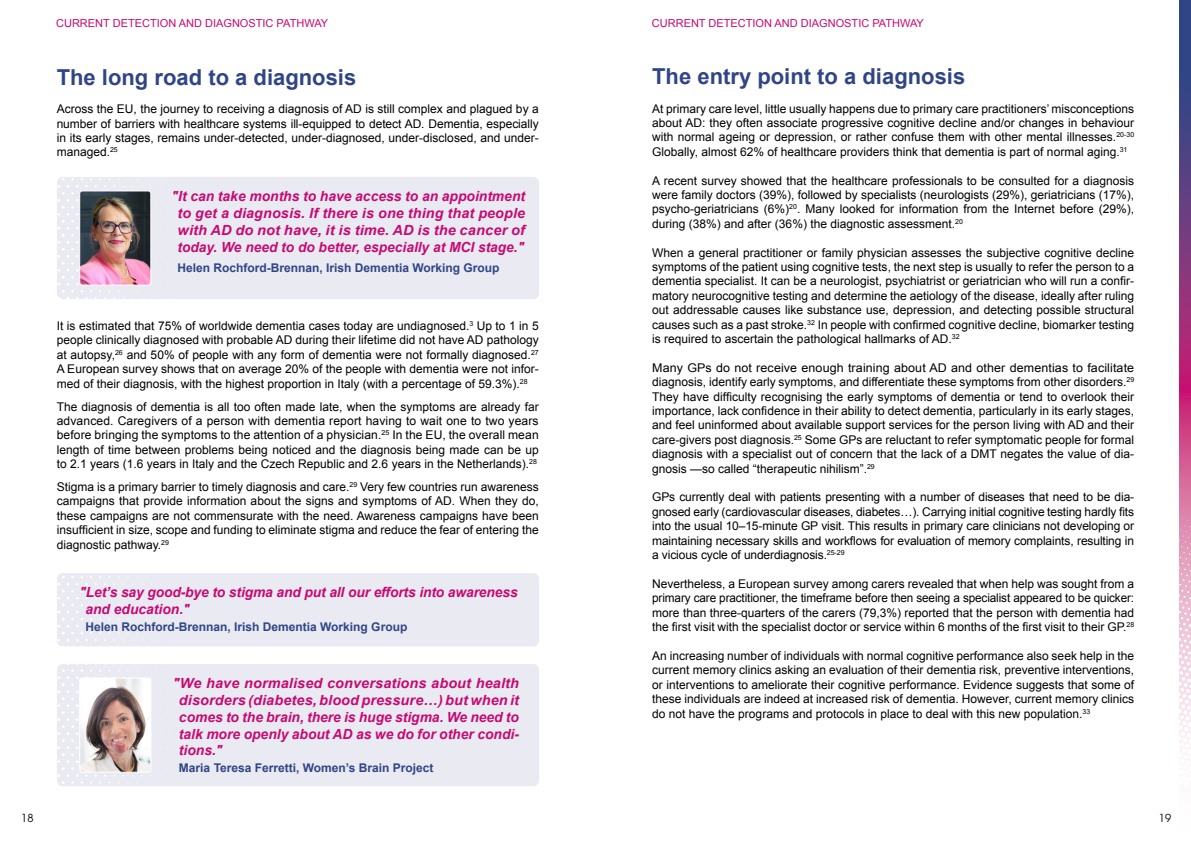
<style>
.page{position:relative;width:1191px;height:842px;background:#fff}
.page>*{position:absolute;margin:0;border:0;box-sizing:border-box;transform-origin:0 0}
.t1{font:700 22px "Arial";color:#304585}
.t2{font:italic 700 14px/16.8px "Arial";color:#c70a72;text-align:center}
.t3{font:12px/14.4px "Arial";color:#000;text-align:justify}
.t4{font:12px/14.4px "Arial";color:#000;text-align:justify;scale:1.04 1}
.t5{font:700 12px "Arial";color:#304585}
.t6{font:11px "Arial";color:#c70a72}
.t7{font:11px "ITC Avant Garde Pro";color:#000}
</style>
<div class="page">
<svg style="left:1179px;top:0;width:12px;height:499px;background:#7f3d81"></svg>
<svg style="left:1179px;top:499px;width:12px;height:265px"></svg>
<div style="left:57px;top:177px;width:482px;height:122px;background:#eaeaf3;border-radius:6px"></div>
<svg style="left:57px;top:178px;width:104px;height:121px"></svg>
<img style="left:81px;top:191px;width:70px;height:94px">
<div style="left:79px;top:191px;width:72px;height:94px;border:1px solid #fff;border-radius:2px"></div>
<div style="left:57px;top:664px;width:482px;height:122px;background:#eaeaf3;border-radius:6px"></div>
<svg style="left:57px;top:664px;width:104px;height:120px"></svg>
<img style="left:81px;top:678px;width:70px;height:94px">
<div style="left:79px;top:678px;width:72px;height:94px;border:1px solid #fff;border-radius:2px"></div>
<div style="left:57px;top:573px;width:482px;height:73px;background:#eaeaf3;border-radius:6px"></div>
<svg style="left:57px;top:573px;width:90px;height:72px"></svg>
<p class="t6" style="left:56px;top:16px;width:273px">CURRENT DETECTION AND DIAGNOSTIC PATHWAY</p>
<p class="t6" style="left:652px;top:16px;width:273px">CURRENT DETECTION AND DIAGNOSTIC PATHWAY</p>
<h1 class="t1" style="left:57px;top:62px;width:301px">The long road to a diagnosis</h1>
<p class="t3" style="left:57px;top:102px;width:483px">Across the EU, the journey to receiving a diagnosis of AD is still complex and plagued by a number of barriers with healthcare systems ill-equipped to detect AD. Dementia, especially in its early stages, remains under-detected, under-diagnosed, under-disclosed, and under&shy;managed.<sup>25</sup></p>
<p class="t2" style="left:171px;top:188px;width:355px">"It can take months to have access to an appointment to get a diagnosis. If there is one thing that people with AD do not have, it is time. AD is the cancer of today. We need to do better, especially at MCI stage."</p>
<p class="t5" style="left:177px;top:260px;width:323px">Helen Rochford-Brennan, Irish Dementia Working Group</p>
<p class="t3" style="left:57px;top:319px;width:483px">It is estimated that 75% of worldwide dementia cases today are undiagnosed.<sup>3</sup> Up to 1 in 5 people clinically diagnosed with probable AD during their lifetime did not have AD pathology at autopsy,<sup>26</sup> and 50% of people with any form of dementia were not formally diagnosed.<sup>27<br></sup>A European survey shows that on average 20% of the people with dementia were not infor&shy;med of their diagnosis, with the highest proportion in Italy (with a percentage of 59.3%).<sup>28</sup></p>
<p class="t3" style="left:57px;top:399px;width:483px">The diagnosis of dementia is all too often made late, when the symptoms are already far advanced. Caregivers of a person with dementia report having to wait one to two years before bringing the symptoms to the attention of a physician.<sup>25</sup> In the EU, the overall mean length of time between problems being noticed and the diagnosis being made can be up to 2.1 years (1.6 years in Italy and the Czech Republic and 2.6 years in the Netherlands).<sup>28</sup></p>
<p class="t3" style="left:57px;top:480px;width:483px">Stigma is a primary barrier to timely diagnosis and care.<sup>29</sup> Very few countries run awareness campaigns that provide information about the signs and symptoms of AD. When they do, these campaigns are not commensurate with the need. Awareness campaigns have been insufficient in size, scope and funding to eliminate stigma and reduce the fear of entering the diagnostic pathway.<sup>29</sup></p>
<p class="t2" style="left:85px;top:585px;width:434px;text-align:left;text-indent:-6px">"Let’s say good-bye to stigma and put all our efforts into awareness and education."</p>
<p class="t5" style="left:85px;top:619px;width:323px">Helen Rochford-Brennan, Irish Dementia Working Group</p>
<p class="t2" style="left:179px;top:675px;width:341px;text-align:justify;text-indent:-6px">"We have normalised conversations about health disorders (diabetes, blood pressure…) but when it comes to the brain, there is huge stigma. We need to talk more openly about AD as we do for other condi&shy;tions."</p>
<p class="t5" style="left:179px;top:760px;width:256px">Maria Teresa Ferretti, Women’s Brain Project</p>
<h1 class="t1" style="left:652px;top:62px;width:314px">The entry point to a diagnosis</h1>
<p class="t3" style="left:652px;top:101px;width:483px">At primary care level, little usually happens due to primary care practitioners’ misconceptions about AD: they often associate progressive cognitive decline and/or changes in behaviour with normal ageing or depression, or rather confuse them with other mental illnesses.<sup>20-30<br></sup>Globally, almost 62% of healthcare providers think that dementia is part of normal aging.<sup>31</sup></p>
<p class="t3" style="left:652px;top:173px;width:483px">A recent survey showed that the healthcare professionals to be consulted for a diagnosis were family doctors (39%), followed by specialists (neurologists (29%), geriatricians (17%), psycho-geriatricians (6%)<sup>20</sup>. Many looked for information from the Internet before (29%), during (38%) and after (36%) the diagnostic assessment.<sup>20</sup></p>
<p class="t3" style="left:652px;top:245px;width:483px">When a general practitioner or family physician assesses the subjective cognitive decline symptoms of the patient using cognitive tests, the next step is usually to refer the person to a dementia specialist. It can be a neurologist, psychiatrist or geriatrician who will run a confir&shy;matory neurocognitive testing and determine the aetiology of the disease, ideally after ruling out addressable causes like substance use, depression, and detecting possible structural causes such as a past stroke.<sup>32</sup> In people with confirmed cognitive decline, biomarker testing is required to ascertain the pathological hallmarks of AD.<sup>32</sup></p>
<p class="t4" style="left:652px;top:361px;width:465px">Many GPs do not receive enough training about AD and other dementias to facilitate diagnosis, identify early symptoms, and differentiate these symptoms from other disorders.<sup>29<br></sup>They have difficulty recognising the early symptoms of dementia or tend to overlook their importance, lack confidence in their ability to detect dementia, particularly in its early stages, and feel uninformed about available support services for the person living with AD and their care-givers post diagnosis.<sup>25</sup> Some GPs are reluctant to refer symptomatic people for formal diagnosis with a specialist out of concern that the lack of a DMT negates the value of dia&shy;gnosis —so called “therapeutic nihilism”.<sup>29</sup></p>
<p class="t3" style="left:652px;top:490px;width:483px">GPs currently deal with patients presenting with a number of diseases that need to be dia&shy;gnosed early (cardiovascular diseases, diabetes…). Carrying initial cognitive testing hardly fits into the usual 10–15-minute GP visit. This results in primary care clinicians not developing or maintaining necessary skills and workflows for evaluation of memory complaints, resulting in a vicious cycle of underdiagnosis.<sup>25-29</sup></p>
<p class="t3" style="left:652px;top:577px;width:483px">Nevertheless, a European survey among carers revealed that when help was sought from a primary care practitioner, the timeframe before then seeing a specialist appeared to be quicker: more than three-quarters of the carers (79,3%) reported that the person with dementia had the first visit with the specialist doctor or service within 6 months of the first visit to their GP.<sup>28</sup></p>
<p class="t3" style="left:652px;top:649px;width:483px">An increasing number of individuals with normal cognitive performance also seek help in the current memory clinics asking an evaluation of their dementia risk, preventive interventions, or interventions to ameliorate their cognitive performance. Evidence suggests that some of these individuals are indeed at increased risk of dementia. However, current memory clinics do not have the programs and protocols in place to deal with this new population.<sup>33</sup></p>
<p class="t7" style="left:21px;top:811px;width:14px">18</p>
<p class="t7" style="left:1159px;top:811px;width:14px">19</p>
</div>
